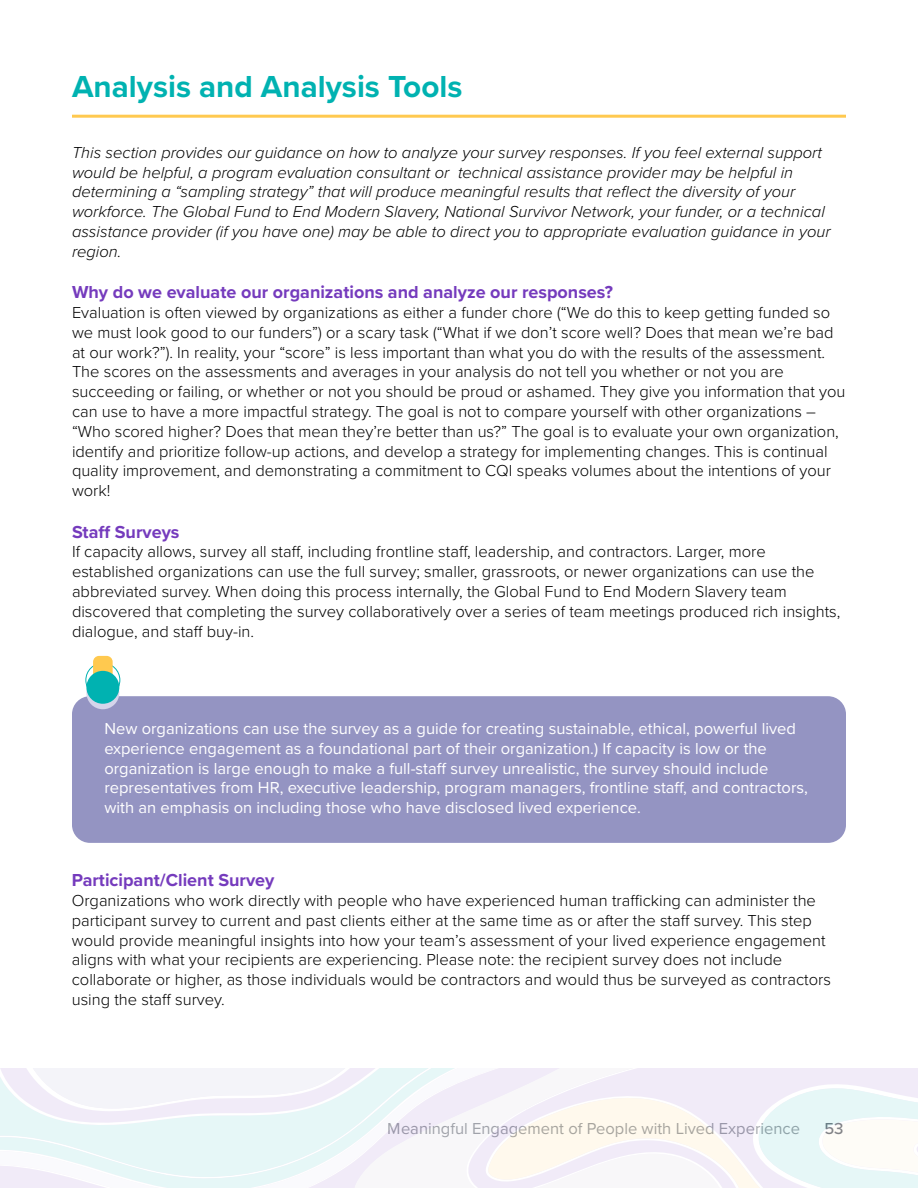
<style>
.page{position:relative;width:918px;height:1188px;background:#fff}
.page>*{position:absolute;margin:0;border:0;box-sizing:border-box;transform-origin:0 0}
.t1{font:700 31.5px "Proxima Nova";color:#00b2b1}
.t2{font:700 18px "Proxima Nova";color:#753bbd}
.t3{font:300 16.5px/19.8px "Proxima Nova";color:#000}
.t4{font:italic 300 16.5px/19.8px "Proxima Nova";color:#000}
.t5{font:16.5px/19.8px "Proxima Nova";color:#fff}
.t6{font:16.5px "Proxima Nova";color:#757982}
.t7{font:500 16.5px "Proxima Nova";color:#757982}
</style>
<div class="page">
<div style="left:72px;top:696px;width:774px;height:147px;background:#9494c2;border-radius:18px"></div>
<div style="left:85px;top:663px;width:35px;height:35px;border:1px solid #00b2b1;border-radius:50%"></div>
<div style="left:93px;top:656px;width:20px;height:38px;background:#ffc94f;border-radius:6px"></div>
<div style="left:86px;top:676px;width:33px;height:33px;background:#d5d5eb;border-radius:50%"></div>
<div style="left:86px;top:671px;width:33px;height:33px;background:#00b2b1;border-radius:50%"></div>
<svg style="left:0;top:1069px;width:918px;height:119px"></svg>
<hr style="left:72px;top:115px;width:774px;height:3px;background:#ffc94f">
<h1 class="t1" style="left:72px;top:63px;width:392px">Analysis and Analysis Tools</h1>
<p class="t4" style="left:72px;top:142px;width:760px">This section provides our guidance on how to analyze your survey responses. If you feel external support would be helpful, a program evaluation consultant or technical assistance provider may be helpful in determining a “sampling strategy” that will produce meaningful results that reflect the diversity of your workforce. The Global Fund to End Modern Slavery, National Survivor Network, your funder, or a technical assistance provider (if you have one) may be able to direct you to appropriate evaluation guidance in your region.</p>
<p class="t2" style="left:72px;top:279px;width:543px">Why do we evaluate our organizations and analyze our responses?</p>
<p class="t3" style="left:72px;top:302px;width:775px">Evaluation is often viewed by organizations as either a funder chore (“We do this to keep getting funded so we must look good to our funders”) or a scary task (“What if we don’t score well? Does that mean we’re bad at our work?”). In reality, your “score” is less important than what you do with the results of the assessment.<br>The scores on the assessments and averages in your analysis do not tell you whether or not you are succeeding or failing, or whether or not you should be proud or ashamed. They give you information that you can use to have a more impactful strategy. The goal is not to compare yourself with other organizations – “Who scored higher? Does that mean they’re better than us?” The goal is to evaluate your own organization, identify and prioritize follow-up actions, and develop a strategy for implementing changes. This is continual quality improvement, and demonstrating a commitment to CQI speaks volumes about the intentions of your work!</p>
<p class="t2" style="left:72px;top:518px;width:109px">Staff Surveys</p>
<p class="t3" style="left:72px;top:541px;width:770px">If capacity allows, survey all staff, including frontline staff, leadership, and contractors. Larger, more established organizations can use the full survey; smaller, grassroots, or newer organizations can use the abbreviated survey. When doing this process internally, the Global Fund to End Modern Slavery team discovered that completing the survey collaboratively over a series of team meetings produced rich insights, dialogue, and staff buy-in.</p>
<p class="t5" style="left:104px;top:718px;width:705px">New organizations can use the survey as a guide for creating sustainable, ethical, powerful lived experience engagement as a foundational part of their organization.) If capacity is low or the organization is large enough to make a full-staff survey unrealistic, the survey should include representatives from HR, executive leadership, program managers, frontline staff, and contractors, with an emphasis on including those who have disclosed lived experience.</p>
<p class="t2" style="left:72px;top:867px;width:204px">Participant/Client Survey</p>
<p class="t3" style="left:72px;top:890px;width:761px">Organizations who work directly with people who have experienced human trafficking can administer the participant survey to current and past clients either at the same time as or after the staff survey. This step would provide meaningful insights into how your team’s assessment of your lived experience engagement aligns with what your recipients are experiencing. Please note: the recipient survey does not include collaborate or higher, as those individuals would be contractors and would thus be surveyed as contractors using the staff survey.</p>
<p class="t6" style="left:388px;top:1116px;width:414px">Meaningful Engagement of People with Lived Experience</p>
<p class="t7" style="left:824px;top:1116px;width:21px">53</p>
</div>
